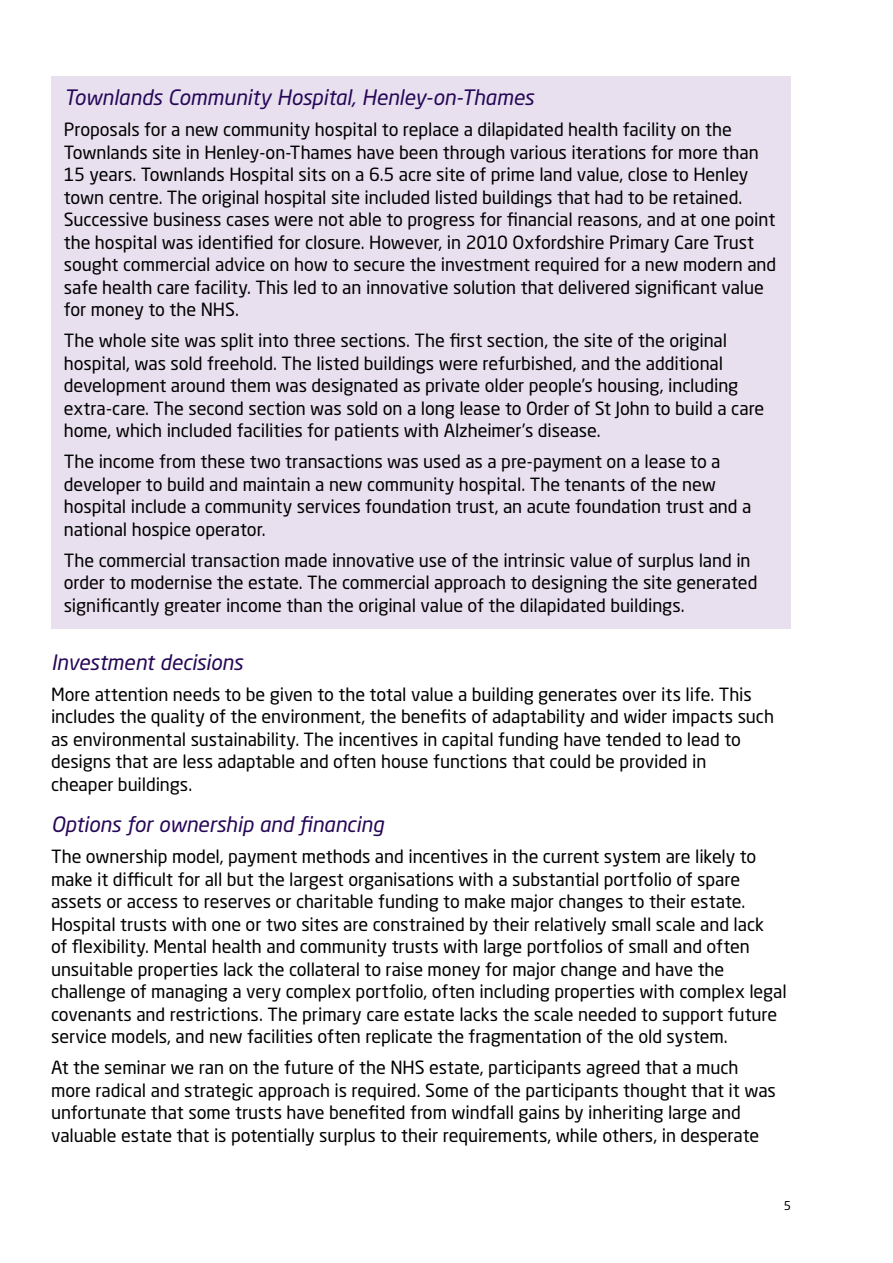
<style>
.page{position:relative;width:893px;height:1263px;background:#fff}
.page>*{position:absolute;margin:0;border:0;box-sizing:border-box;transform-origin:0 0}
.B_head{font:italic 21px "Neo Sans Std";letter-spacing:-.005em;color:#270757}
.Body_copy{font:18px/22.5px "Neo Sans Std";letter-spacing:-.005em;color:#000}
.t1{font:12px "Neo Sans Std";color:#000}
</style>
<div class="page">
<div style="left:52px;top:77px;width:739px;height:552px;background:#e8e0ef"></div>
<p class="B_head" style="left:64px;top:85px;width:472px">Townlands Community Hospital, Henley-on-Thames</p>
<p class="Body_copy" style="left:64px;top:118px;width:714px">Proposals for a new community hospital to replace a dilapidated health facility on the Townlands site in Henley-on-Thames have been through various iterations for more than 15 years. Townlands Hospital sits on a 6.5 acre site of prime land value, close to Henley town centre. The original hospital site included listed buildings that had to be retained.<br>Successive business cases were not able to progress for financial reasons, and at one point the hospital was identified for closure. However, in 2010 Oxfordshire Primary Care Trust sought commercial advice on how to secure the investment required for a new modern and safe health care facility. This led to an innovative solution that delivered significant value for money to the NHS.</p>
<p class="Body_copy" style="left:64px;top:329px;width:702px">The whole site was split into three sections. The first section, the site of the original hospital, was sold freehold. The listed buildings were refurbished, and the additional development around them was designated as private older people’s housing, including extra-care. The second section was sold on a long lease to Order of St John to build a care home, which included facilities for patients with Alzheimer’s disease.</p>
<p class="Body_copy" style="left:64px;top:450px;width:689px">The income from these two transactions was used as a pre-payment on a lease to a developer to build and maintain a new community hospital. The tenants of the new hospital include a community services foundation trust, an acute foundation trust and a national hospice operator.</p>
<p class="Body_copy" style="left:64px;top:549px;width:695px">The commercial transaction made innovative use of the intrinsic value of surplus land in order to modernise the estate. The commercial approach to designing the site generated significantly greater income than the original value of the dilapidated buildings.</p>
<p class="B_head" style="left:51px;top:649px;width:193px">Investment decisions</p>
<p class="Body_copy" style="left:51px;top:683px;width:724px">More attention needs to be given to the total value a building generates over its life. This includes the quality of the environment, the benefits of adaptability and wider impacts such as environmental sustainability. The incentives in capital funding have tended to lead to designs that are less adaptable and often house functions that could be provided in<br>cheaper buildings.</p>
<p class="B_head" style="left:51px;top:811px;width:334px">Options for ownership and financing</p>
<p class="Body_copy" style="left:51px;top:845px;width:737px">The ownership model, payment methods and incentives in the current system are likely to make it difficult for all but the largest organisations with a substantial portfolio of spare assets or access to reserves or charitable funding to make major changes to their estate.<br>Hospital trusts with one or two sites are constrained by their relatively small scale and lack<br>of flexibility. Mental health and community trusts with large portfolios of small and often unsuitable properties lack the collateral to raise money for major change and have the challenge of managing a very complex portfolio, often including properties with complex legal covenants and restrictions. The primary care estate lacks the scale needed to support future service models, and new facilities often replicate the fragmentation of the old system.</p>
<p class="Body_copy" style="left:51px;top:1056px;width:726px">At the seminar we ran on the future of the NHS estate, participants agreed that a much more radical and strategic approach is required. Some of the participants thought that it was unfortunate that some trusts have benefited from windfall gains by inheriting large and valuable estate that is potentially surplus to their requirements, while others, in desperate</p>
<p class="t1" style="left:784px;top:1198px;width:9px">5</p>
</div>
